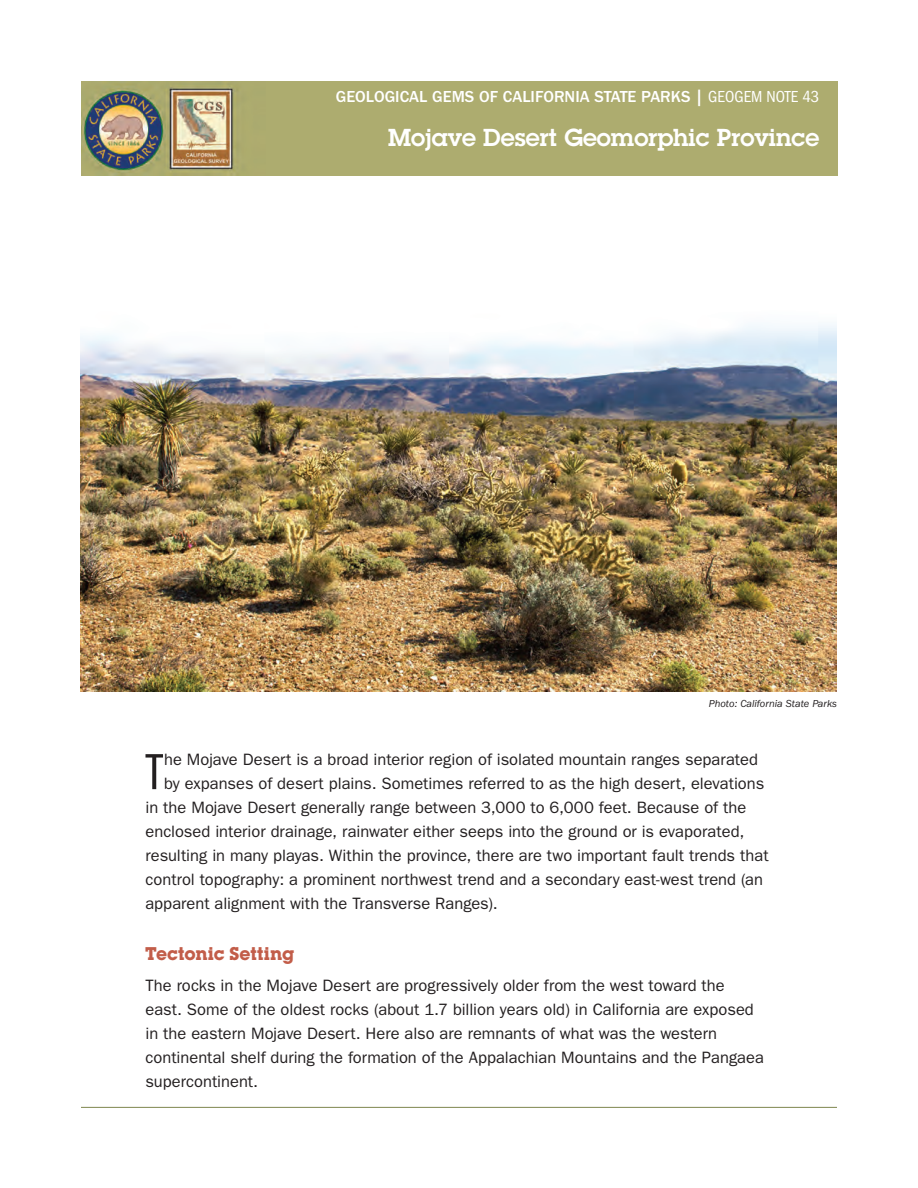
<style>
.page{position:relative;width:918px;height:1188px;background:#fff}
.page>*{position:absolute;margin:0;border:0;box-sizing:border-box;transform-origin:0 0}
._1st_Para{font:52.5px "ITC Franklin Gothic Std Bk Cp";color:#231f20}
.Header_First_Page_Ti{font:600 24px "Lubalin Graph Std";color:#fff}
.t1{font:700 18px "Lubalin Graph Std";color:#c25d49}
._1st_Para-2{font:16.5px "ITC Franklin Gothic Std";color:#231f20}
.Body{font:16.5px/24px "ITC Franklin Gothic Std";color:#231f20}
.t2{font:500 16.5px "ITC Franklin Gothic Std";color:#fff}
.Header_pages{font:italic 10.5px "ITC Franklin Gothic Std";color:#231f20}
.s1{font-weight:400;font-stretch:condensed}
</style>
<div class="page">
<hr style="left:81px;top:1107px;width:756px;height:1px;background:#7f874f">
<img style="left:81px;top:81px;width:756px;height:95px">
<img style="left:81px;top:324px;width:756px;height:367px">
<p class="t2" style="left:336px;top:88px;width:485px">GEOLOGICAL GEMS OF CALIFORNIA STATE PARKS | <span class="s1">GEOGEM NOTE 43</span></p>
<p class="Header_First_Page_Ti" style="left:388px;top:121px;width:433px">Mojave Desert Geomorphic Province</p>
<p class="Header_pages" style="left:709px;top:698px;width:130px">Photo: California State Parks</p>
<p class="_1st_Para" style="left:146px;top:743px;width:19px">T</p>
<p class="_1st_Para-2" style="left:164px;top:750px;width:595px">he Mojave Desert is a broad interior region of isolated mountain ranges separated</p>
<p class="_1st_Para-2" style="left:164px;top:774px;width:602px">by expanses of desert plains. Sometimes referred to as the high desert, elevations</p>
<p class="_1st_Para-2" style="left:145px;top:798px;width:602px">in the Mojave Desert generally range between 3,000 to 6,000 feet. Because of the</p>
<p class="_1st_Para-2" style="left:145px;top:822px;width:600px">enclosed interior drainage, rainwater either seeps into the ground or is evaporated,</p>
<p class="_1st_Para-2" style="left:145px;top:846px;width:625px">resulting in many playas. Within the province, there are two important fault trends that</p>
<p class="_1st_Para-2" style="left:145px;top:870px;width:619px">control topography: a prominent northwest trend and a secondary east-west trend (an</p>
<p class="_1st_Para-2" style="left:145px;top:894px;width:354px">apparent alignment with the Transverse Ranges).</p>
<p class="t1" style="left:146px;top:942px;width:150px">Tectonic Setting</p>
<p class="Body" style="left:146px;top:973px;width:620px">The rocks in the Mojave Desert are progressively older from the west toward the east. Some of the oldest rocks (about 1.7 billion years old) in California are exposed in the eastern Mojave Desert. Here also are remnants of what was the western continental shelf during the formation of the Appalachian Mountains and the Pangaea supercontinent.</p>
</div>
